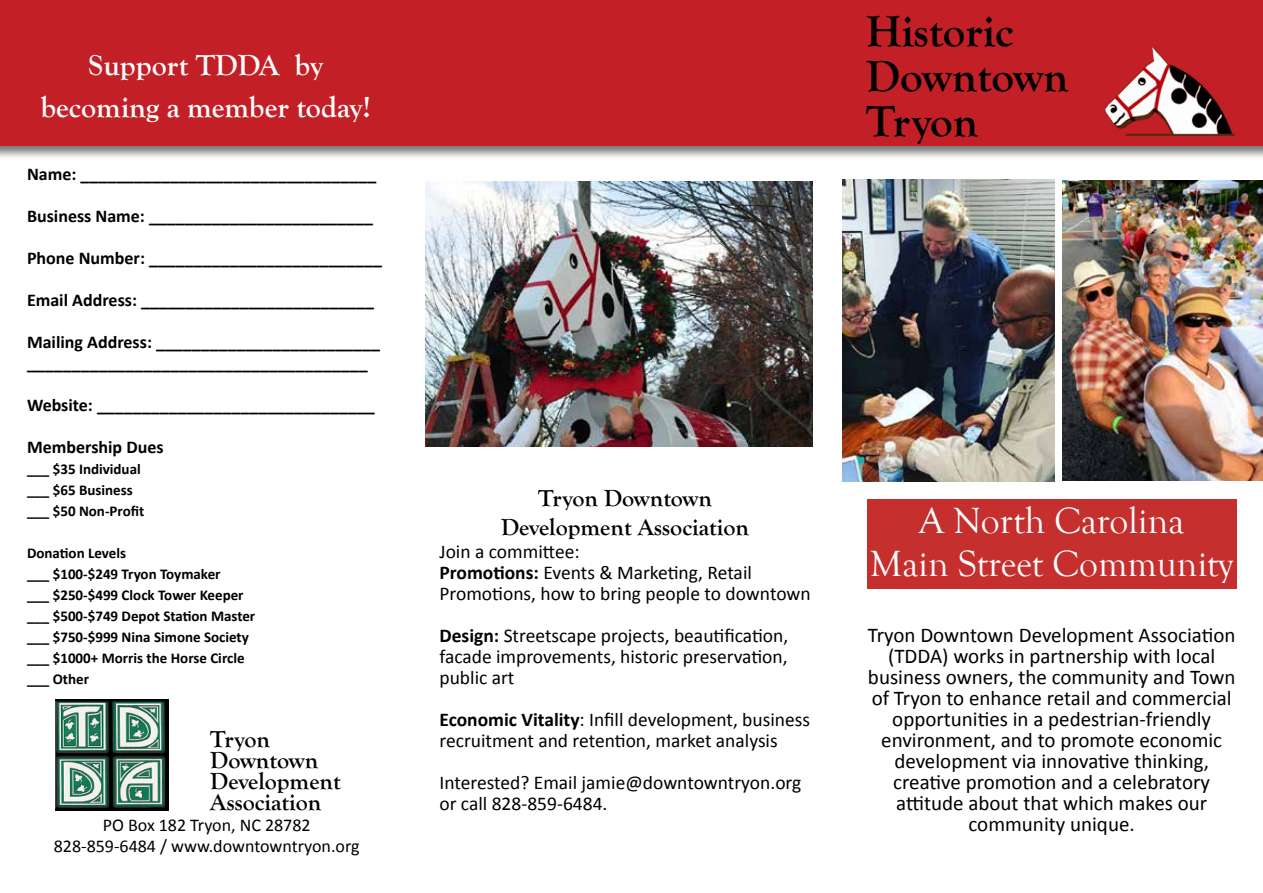
<style>
.page{position:relative;width:1263px;height:893px;background:#fff}
.page>*{position:absolute;margin:0;border:0;box-sizing:border-box;transform-origin:0 0}
.t1{font:700 45px/45px "Goudy Old Style T";color:#000}
.t2{font:37.5px/43.5px "Goudy Old Style T";color:#fff;text-align:center}
.t3{font:700 30px/42px "Goudy Old Style T";color:#fff;text-align:center}
.t4{font:700 24px/21px "Goudy Old Style T";color:#000;text-align:center}
.t5{font:21px/21px "Calibri";color:#000;text-align:center}
.t6{font:19.5px/21px "Calibri";color:#000}
.t7{font:700 18px/21px "Calibri";color:#000}
.t8{font:18px/21px "Calibri";color:#000;text-align:center}
.t9{font:700 15px/21px "Calibri";color:#000}
.s1{font-weight:700}
</style>
<div class="page">
<div style="left:0;top:0;width:1263px;height:160px;background:#000;opacity:.55"></div>
<div style="left:0;top:0;width:1263px;height:146px;background:#c31f27"></div>
<img style="left:1062px;top:180px;width:201px;height:300px">
<img style="left:842px;top:180px;width:212px;height:302px">
<img style="left:426px;top:182px;width:386px;height:264px">
<div style="left:867px;top:499px;width:370px;height:90px;background:#c52f2d"></div>
<img style="left:1104px;top:47px;width:130px;height:88px">
<img style="left:55px;top:699px;width:114px;height:111px">
<h3 class="t3" style="left:41px;top:45px;width:332px">Support TDDA by becoming a member today!</h3>
<p class="t7" style="left:27px;top:164px;width:351px">Name: _________________________________</p>
<p class="t7" style="left:27px;top:206px;width:348px">Business Name: _________________________</p>
<p class="t7" style="left:27px;top:248px;width:357px">Phone Number: __________________________</p>
<p class="t7" style="left:27px;top:289px;width:349px">Email Address: __________________________</p>
<p class="t7" style="left:27px;top:331px;width:355px">Mailing Address: _________________________ ______________________________________</p>
<p class="t7" style="left:27px;top:394px;width:349px">Website: _______________________________</p>
<p class="t7" style="left:27px;top:436px;width:138px">Membership Dues</p>
<p class="t9" style="left:27px;top:459px;width:119px">___ $35 Individual ___ $65 Business ___ $50 Non-Profit</p>
<p class="t9" style="left:27px;top:543px;width:230px">Donation Levels<br>___ $100-$249 Tryon Toymaker<br>___ $250-$499 Clock Tower Keeper ___ $500-$749 Depot Station Master ___ $750-$999 Nina Simone Society ___ $1000+ Morris the Horse Circle ___ Other</p>
<p class="t4" style="left:210px;top:729px;width:132px;text-align:left">Tryon<br>Downtown<br>Development<br>Association</p>
<p class="t8" style="left:54px;top:815px;width:307px">PO Box 182 Tryon, NC 28782<br>828-859-6484 / www.downtowntryon.org</p>
<h1 class="t1" style="left:866px;top:10px;width:204px">Historic<br>Downtown<br>Tryon</h1>
<p class="t4" style="left:501px;top:484px;width:249px;line-height:28.8px">Tryon Downtown<br>Development Association</p>
<p class="t6" style="left:439px;top:541px;width:373px">Join a committee:<br><span class="s1">Promotions:</span> Events &amp; Marketing, Retail<br>Promotions, how to bring people to downtown</p>
<p class="t6" style="left:439px;top:625px;width:350px;text-align:justify"><span class="s1">Design:</span> Streetscape projects, beautification, facade improvements, historic preservation, public art</p>
<p class="t6" style="left:439px;top:709px;width:372px"><span class="s1">Economic Vitality</span>: Infill development, business recruitment and retention, market analysis</p>
<p class="t6" style="left:439px;top:772px;width:363px">Interested? Email jamie@downtowntryon.org or call 828-859-6484.</p>
<h2 class="t2" style="left:870px;top:499px;width:364px">A North Carolina<br>Main Street Community</h2>
<p class="t5" style="left:868px;top:625px;width:369px">Tryon Downtown Development Association (TDDA) works in partnership with local business owners, the community and Town of Tryon to enhance retail and commercial opportunities in a pedestrian-friendly environment, and to promote economic development via innovative thinking, creative promotion and a celebratory attitude about that which makes our community unique.</p>
</div>
